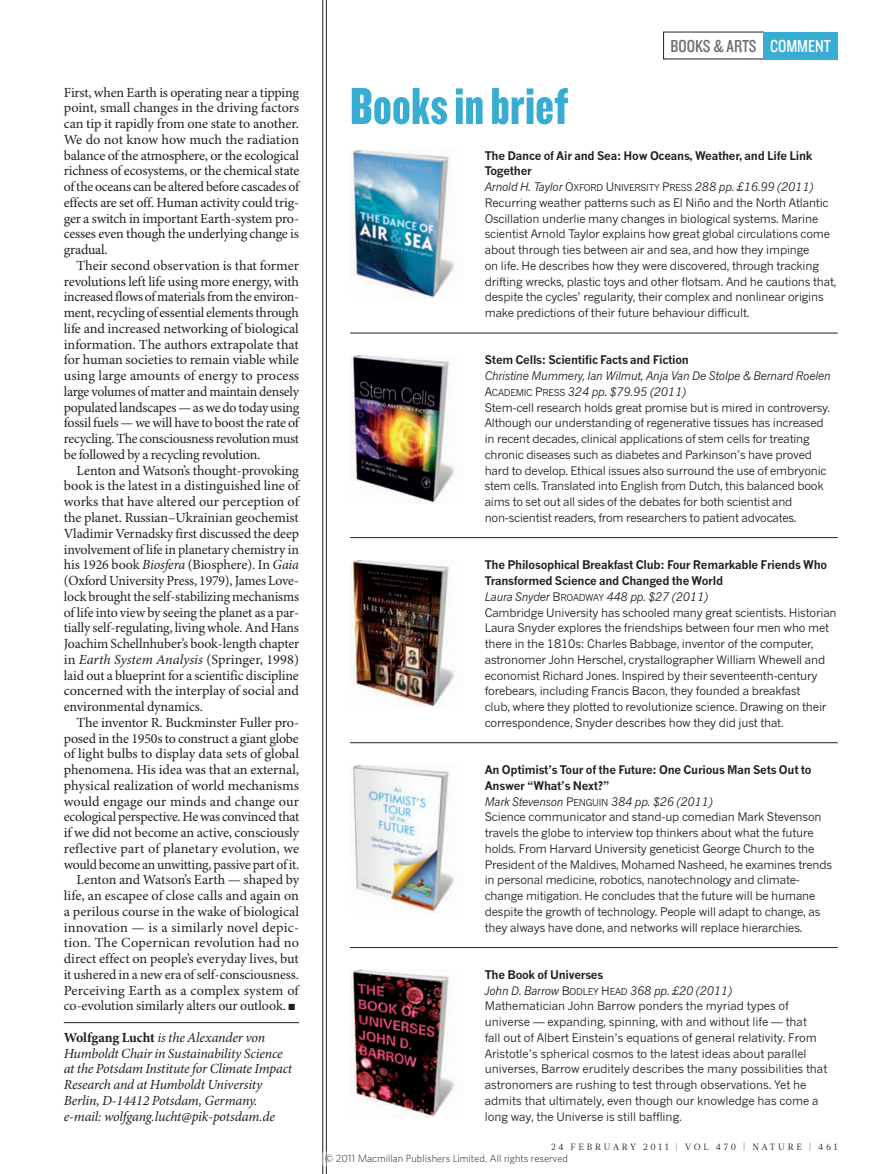
<style>
.page{position:relative;width:893px;height:1174px;background:#fff}
.page>*{position:absolute;margin:0;border:0;box-sizing:border-box;transform-origin:0 0}
.t1{font:54px "Knockout 69 Full Liteweight";color:#38acd2}
.t2{font:18px "Knockout 29 Junior Ltweight";color:#6c6d70}
.t3{font:18px "Knockout 29 Junior Ltweight";color:#fff}
.BODY_INDENT{font:13.95px/15.8px "Minion Pro";letter-spacing:-.015em;color:#231f20;text-align:justify}
.AUTHOR_DETAILS{font:italic 13.95px/15.8px "Minion Pro";letter-spacing:-.015em;color:#231f20}
.BOOKS_BRIEF_TEXT{font:11.7px/15.8px "News Gothic MTOT";letter-spacing:-.015em;color:#231f20}
.BOOKS_BRIEF_TITLE{font:700 11.7px/15.8px "News Gothic MTOT";letter-spacing:-.02em;color:#231f20}
.BOOKS_BRIEF_AUTHOR{font:italic 11.7px/15.8px "News Gothic MTOT";letter-spacing:-.02em;color:#231f20}
.t4{font:300 10.5px "Whitney";color:#231f20}
.t5{font:9px "Glosa Math";letter-spacing:.3em;color:#231f20}
.s1{font-style:italic}
.s2{font-weight:700;font-style:normal}
.s3{font-family:"News Gothic MTOT Regular SC810";font-style:normal}
.s4{font-family:"News Gothic MTOT Regular SC810";font-style:normal;font-size:9.45px}
</style>
<div class="page">
<img style="left:350px;top:970px;width:105px;height:147px">
<img style="left:352px;top:765px;width:103px;height:147px">
<img style="left:350px;top:560px;width:105px;height:148px">
<img style="left:350px;top:355px;width:105px;height:148px">
<img style="left:350px;top:151px;width:105px;height:147px">
<hr style="left:64px;top:1022px;width:235px;height:1px;background:#231f20">
<div style="left:763px;top:32px;width:75px;height:27px;background:#38acd2"></div>
<hr style="left:326px;top:0;width:1px;height:1174px;background:#231f20">
<hr style="left:322px;top:0;width:1px;height:1174px;background:#231f20">
<hr style="left:350px;top:333px;width:488px;height:1px;background:#231f20">
<hr style="left:350px;top:537px;width:488px;height:1px;background:#231f20">
<hr style="left:350px;top:742px;width:488px;height:1px;background:#231f20">
<hr style="left:350px;top:947px;width:488px;height:1px;background:#231f20">
<svg style="left:322px;top:1151px;width:5px;height:15px"></svg>
<p class="BODY_INDENT" style="left:64px;top:85px;width:237px">First, when Earth is operating near a tipping point, small changes in the driving factors can tip it rapidly from one state to another.<br>We do not know how much the radiation balance of the atmosphere, or the ecological richness of ecosystems, or the chemical state of the oceans can be altered before cascades of effects are set off. Human activity could trig&shy;ger a switch in important Earth-system pro&shy;cesses even though the underlying change is gradual.</p>
<p class="BODY_INDENT" style="left:64px;top:258px;width:237px;text-indent:13px">Their second observation is that former revolutions left life using more energy, with increased flows of materials from the environ&shy;ment, recycling of essential elements through life and increased networking of biological information. The authors extrapolate that for human societies to remain viable while using large amounts of energy to process large volumes of matter and maintain densely populated landscapes — as we do today using fossil fuels — we will have to boost the rate of recycling. The consciousness revolution must be followed by a recycling revolution.</p>
<p class="BODY_INDENT" style="left:64px;top:463px;width:237px;text-indent:13px">Lenton and Watson’s thought-provoking book is the latest in a distinguished line of works that have altered our perception of the planet. Russian–Ukrainian geochemist Vladimir Vernadsky first discussed the deep involvement of life in planetary chemistry in his 1926 book <span class="s1">Biosfera</span> (Biosphere). In <span class="s1">Gaia </span>(Oxford University Press, 1979), James Love&shy;lock brought the self-stabilizing mechanisms of life into view by seeing the planet as a par&shy;tially self-regulating, living whole. And Hans Joachim Schellnhuber’s book-length chapter in <span class="s1">Earth System Analysis</span> (Springer, 1998) laid out a blueprint for a scientific discipline concerned with the interplay of social and environmental dynamics.</p>
<p class="BODY_INDENT" style="left:64px;top:715px;width:237px;text-indent:13px">The inventor R. Buckminster Fuller pro&shy;posed in the 1950s to construct a giant globe of light bulbs to display data sets of global phenomena. His idea was that an external, physical realization of world mechanisms would engage our minds and change our ecological perspective. He was convinced that if we did not become an active, consciously reflective part of planetary evolution, we would become an unwitting, passive part of it.</p>
<p class="BODY_INDENT" style="left:64px;top:872px;width:237px;text-indent:13px">Lenton and Watson’s Earth — shaped by life, an escapee of close calls and again on a perilous course in the wake of biological innovation — is a similarly novel depic&shy;tion. The Copernican revolution had no direct effect on people’s everyday lives, but it ushered in a new era of self-consciousness.<br>Perceiving Earth as a complex system of co-evolution similarly alters our outlook. ■</p>
<p class="AUTHOR_DETAILS" style="left:64px;top:1030px;width:230px"><span class="s2">Wolfgang Lucht</span> is the Alexander von Humboldt Chair in Sustainability Science at the Potsdam Institute for Climate Impact Research and at Humboldt University Berlin, D-14412 Potsdam, Germany. e-mail: wolfgang.lucht@pik-potsdam.de</p>
<p class="t1" style="left:350px;top:72px;width:220px">Books in brief</p>
<p class="t2" style="left:670px;top:34px;width:88px">BOOKS &amp; ARTS</p>
<p class="t3" style="left:770px;top:34px;width:62px">COMMENT</p>
<p class="BOOKS_BRIEF_TITLE" style="left:485px;top:147px;width:329px">The Dance of Air and Sea: How Oceans, Weather, and Life Link<br>Together</p>
<p class="BOOKS_BRIEF_AUTHOR" style="left:485px;top:179px;width:330px">Arnold H. Taylor <span class="s3">O</span><span class="s4">XFORD</span> <span class="s3">U</span> <span class="s4">NIVERSITY</span> <span class="s3">P</span><span class="s4">RESS</span> 288 pp. £16.99 (2011)</p>
<p class="BOOKS_BRIEF_TEXT" style="left:485px;top:195px;width:353px">Recurring weather patterns such as El Niño and the North Atlantic Oscillation underlie many changes in biological systems. Marine scientist Arnold Taylor explains how great global circulations come about through ties between air and sea, and how they impinge<br>on life. He describes how they were discovered, through tracking drifting wrecks, plastic toys and other flotsam. And he cautions that, despite the cycles’ regularity, their complex and nonlinear origins make predictions of their future behaviour difficult.</p>
<p class="BOOKS_BRIEF_TITLE" style="left:485px;top:352px;width:206px">Stem Cells: Scientific Facts and Fiction</p>
<p class="BOOKS_BRIEF_AUTHOR" style="left:485px;top:368px;width:348px">Christine Mummery, Ian Wilmut, Anja Van De Stolpe &amp; Bernard Roelen<br><span class="s3">A</span><span class="s4">CADEMIC</span> <span class="s3">P</span><span class="s4">RESS</span> 324 pp. $79.95 (2011)</p>
<p class="BOOKS_BRIEF_TEXT" style="left:485px;top:399px;width:347px">Stem-cell research holds great promise but is mired in controversy.<br>Although our understanding of regenerative tissues has increased in recent decades, clinical applications of stem cells for treating chronic diseases such as diabetes and Parkinson’s have proved hard to develop. Ethical issues also surround the use of embryonic stem cells. Translated into English from Dutch, this balanced book aims to set out all sides of the debates for both scientist and non-scientist readers, from researchers to patient advocates.</p>
<p class="BOOKS_BRIEF_TITLE" style="left:485px;top:557px;width:344px">The Philosophical Breakfast Club: Four Remarkable Friends Who<br>Transformed Science and Changed the World</p>
<p class="BOOKS_BRIEF_AUTHOR" style="left:485px;top:588px;width:225px">Laura Snyder <span class="s3">B</span><span class="s4">ROADWAY</span> 448 pp. $27 (2011)</p>
<p class="BOOKS_BRIEF_TEXT" style="left:485px;top:604px;width:353px">Cambridge University has schooled many great scientists. Historian Laura Snyder explores the friendships between four men who met there in the 1810s: Charles Babbage, inventor of the computer, astronomer John Herschel, crystallographer William Whewell and economist Richard Jones. Inspired by their seventeenth-century forebears, including Francis Bacon, they founded a breakfast<br>club, where they plotted to revolutionize science. Drawing on their correspondence, Snyder describes how they did just that.</p>
<p class="BOOKS_BRIEF_TITLE" style="left:485px;top:762px;width:328px">An Optimist’s Tour of the Future: One Curious Man Sets Out to<br>Answer “What’s Next?”</p>
<p class="BOOKS_BRIEF_AUTHOR" style="left:485px;top:793px;width:229px">Mark Stevenson <span class="s3">P</span><span class="s4">ENGUIN</span> 384 pp. $26 (2011)</p>
<p class="BOOKS_BRIEF_TEXT" style="left:485px;top:809px;width:349px">Science communicator and stand-up comedian Mark Stevenson travels the globe to interview top thinkers about what the future holds. From Harvard University geneticist George Church to the President of the Maldives, Mohamed Nasheed, he examines trends in personal medicine, robotics, nanotechnology and climate&shy;change mitigation. He concludes that the future will be humane despite the growth of technology. People will adapt to change, as they always have done, and networks will replace hierarchies.</p>
<p class="BOOKS_BRIEF_TITLE" style="left:485px;top:966px;width:120px">The Book of Universes</p>
<p class="BOOKS_BRIEF_AUTHOR" style="left:485px;top:982px;width:249px">John D. Barrow <span class="s3">B</span><span class="s4">ODLEY</span> <span class="s3">H</span><span class="s4">EAD</span> 368 pp. £20 (2011)</p>
<p class="BOOKS_BRIEF_TEXT" style="left:485px;top:998px;width:344px">Mathematician John Barrow ponders the myriad types of universe — expanding, spinning, with and without life — that<br>fall out of Albert Einstein’s equations of general relativity. From Aristotle’s spherical cosmos to the latest ideas about parallel universes, Barrow eruditely describes the many possibilities that astronomers are rushing to test through observations. Yet he admits that ultimately, even though our knowledge has come a long way, the Universe is still baffling.</p>
<p class="t5" style="left:551px;top:1141px;width:288px">24 FEBRUARY 2011 | VOL 470 | NATURE | 461</p>
<p class="t4" style="left:325px;top:1151px;width:245px">© 2011 Macmillan Publishers Limited. All rights reserved</p>
</div>
